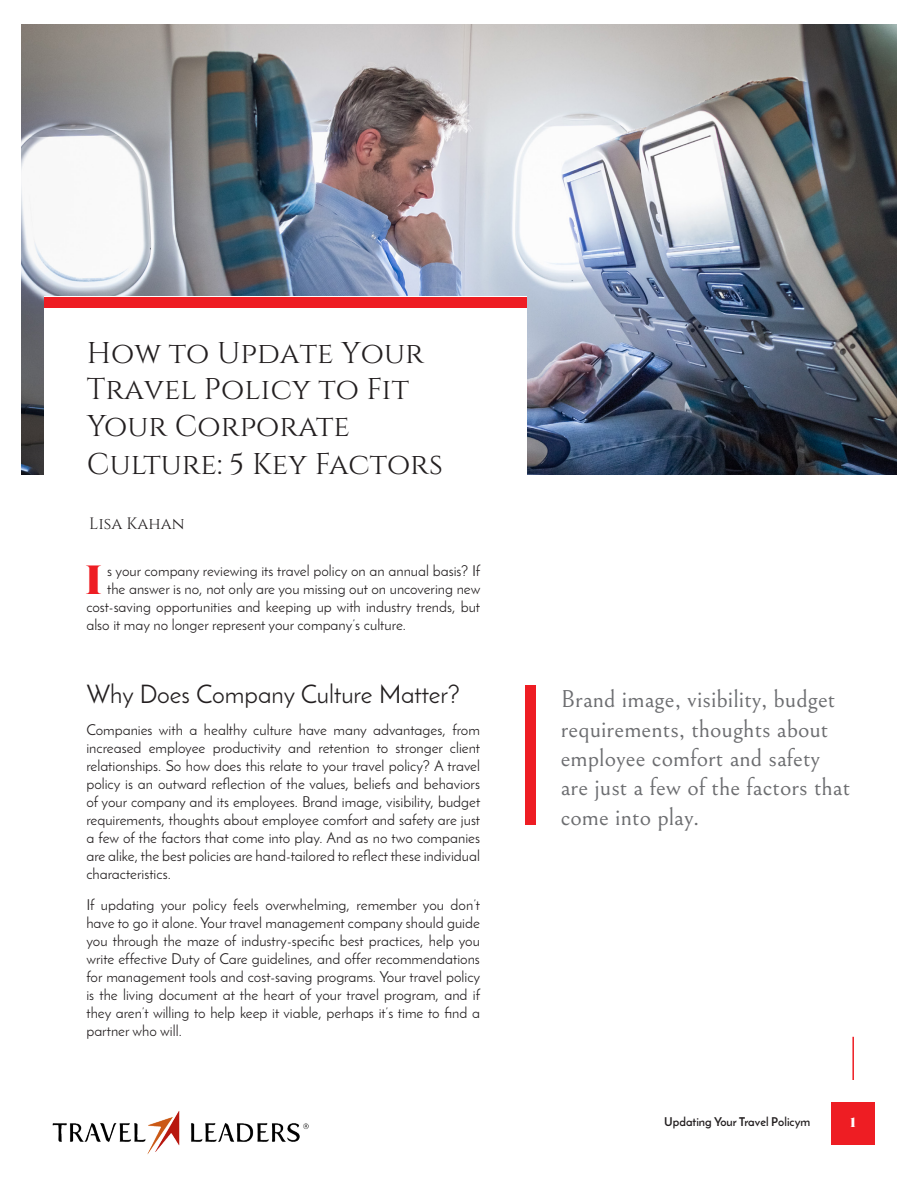
<style>
.page{position:relative;width:918px;height:1188px;background:#fff}
.page>*{position:absolute;margin:0;border:0;box-sizing:border-box;transform-origin:0 0}
.t1{font:900 40.65px "Cinzel";color:#ee1d23}
.t2{font:30px/37px "Cinzel";color:#231f20}
.t3{font:25.5px "Josefin Sans";color:#231f20}
.t4{font:24.6px/29.5px "Bellefair";color:#6c6d70}
.t5{font:16.5px "Cinzel";color:#231f20}
.t6{font:15px/18px "Josefin Sans";color:#231f20;text-align:justify}
.t7{font:900 13.35px "Cinzel";color:#fff}
.t8{font:700 12px "Josefin Sans";color:#231f20}
</style>
<div class="page">
<img style="left:22px;top:25px;width:874px;height:450px">
<div style="left:44px;top:297px;width:482px;height:838px;background:#fff"></div>
<div style="left:44px;top:297px;width:482px;height:10px;background:#ee1d23"></div>
<div style="left:832px;top:1102px;width:43px;height:42px;background:#ee1d23"></div>
<hr style="left:852px;top:1037px;width:2px;height:43px;background:#ee1d23">
<div style="left:526px;top:686px;width:10px;height:139px;background:#ee1d23"></div>
<img style="left:52px;top:1111px;width:257px;height:43px">
<p class="t2" style="left:87px;top:335px;width:358px">How to Update Your<br>Travel Policy to Fit<br>Your Corporate<br>Culture: 5 Key Factors</p>
<p class="t5" style="left:89px;top:514px;width:97px">Lisa Kahan</p>
<p class="t1" style="left:85px;top:554px;width:19px">I</p>
<p class="t6" style="left:107px;top:561px;width:375px">s your company reviewing its travel policy on an annual basis? If</p>
<p class="t6" style="left:107px;top:579px;width:375px">the answer is no, not only are you missing out on uncovering new</p>
<p class="t6" style="left:86px;top:597px;width:395px">cost-saving opportunities and keeping up with industry trends, but</p>
<p class="t6" style="left:86px;top:615px;width:321px">also it may no longer represent your company’s culture.</p>
<p class="t3" style="left:86px;top:679px;width:375px">Why Does Company Culture Matter?</p>
<p class="t6" style="left:86px;top:720px;width:395px">Companies with a healthy culture have many advantages, from increased employee productivity and retention to stronger client relationships. So how does this relate to your travel policy? A travel policy is an outward reflection of the values, beliefs and behaviors of your company and its employees. Brand image, visibility, budget requirements, thoughts about employee comfort and safety are just a few of the factors that come into play. And as no two companies are alike, the best policies are hand-tailored to reflect these individual characteristics.</p>
<p class="t6" style="left:86px;top:896px;width:395px">If updating your policy feels overwhelming, remember you don’t have to go it alone. Your travel management company should guide you through the maze of industry-specific best practices, help you write effective Duty of Care guidelines, and offer recommendations for management tools and cost-saving programs. Your travel policy is the living document at the heart of your travel program, and if they aren’t willing to help keep it viable, perhaps it’s time to find a partner who will.</p>
<p class="t4" style="left:561px;top:685px;width:291px">Brand image, visibility, budget requirements, thoughts about employee comfort and safety are just a few of the factors that come into play.</p>
<p class="t8" style="left:664px;top:1114px;width:148px">Updating Your Travel Policym</p>
<p class="t7" style="left:850px;top:1114px;width:7px">1</p>
</div>
